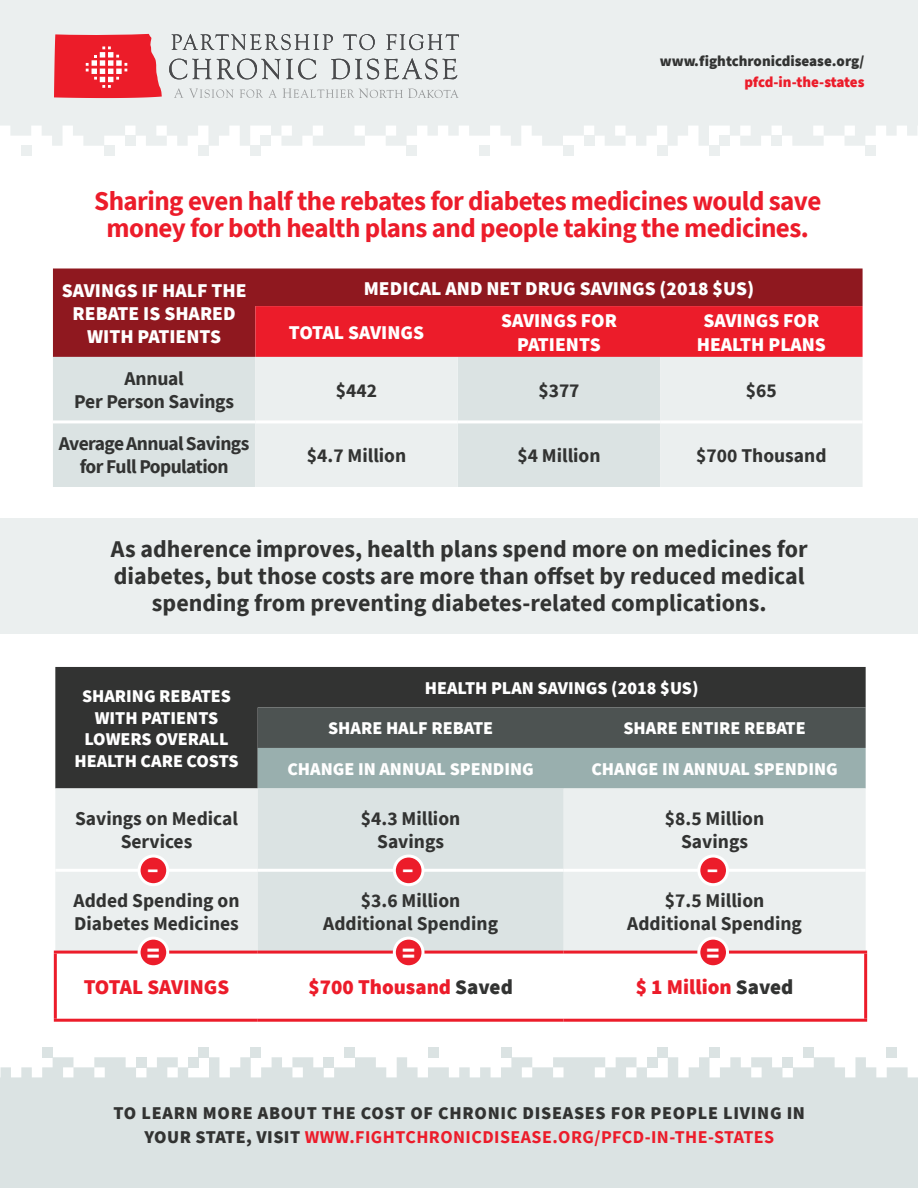
<style>
.page{position:relative;width:918px;height:1188px;background:#fff}
.page>*{position:absolute;margin:0;border:0;box-sizing:border-box;transform-origin:0 0}
.t1{font:700 27px/27px "Source Sans Pro";letter-spacing:-.02em;color:#ec1c2a;text-align:center}
.t2{font:700 24px/27px "Source Sans Pro";color:#323332;text-align:center}
.t3{font:900 24px "Source Sans Pro";color:#fff}
.t4{font:900 21px "Source Sans Pro";color:#ec1c2a}
.t5{font:700 19.5px/23.4px "Source Sans Pro";color:#323332;text-align:center}
.t6{font:900 19.5px/23.4px "Source Sans Pro";color:#fff;text-align:center}
.t7{font:700 19.5px/23.4px "Source Sans Pro";letter-spacing:-.03em;color:#323332;text-align:center}
.t8{font:900 18px/21.6px "Source Sans Pro";color:#fff;text-align:center}
.t9{font:900 18px/24px "Source Sans Pro";letter-spacing:.04em;color:#323332;text-align:center}
.t10{font:900 15px "Source Sans Pro";color:#323332}
.t11{font:900 15px "Source Sans Pro";letter-spacing:-.01em;color:#ec1c2a}
.s1{color:#323332}
.s2{font-weight:700;color:#ec1c2a}
</style>
<div class="page">
<svg style="left:0;top:112px;width:918px;height:34px;fill:#ebefef"></svg>
<div style="left:21px;top:146px;width:10px;height:10px;background:#ebefef"></div>
<div style="left:104px;top:146px;width:11px;height:10px;background:#ebefef"></div>
<div style="left:125px;top:136px;width:11px;height:10px;background:#ebefef"></div>
<div style="left:198px;top:146px;width:10px;height:10px;background:#ebefef"></div>
<div style="left:250px;top:146px;width:11px;height:10px;background:#ebefef"></div>
<div style="left:261px;top:136px;width:10px;height:10px;background:#ebefef"></div>
<div style="left:407px;top:146px;width:10px;height:10px;background:#ebefef"></div>
<div style="left:480px;top:146px;width:10px;height:10px;background:#ebefef"></div>
<div style="left:563px;top:146px;width:10px;height:10px;background:#ebefef"></div>
<div style="left:584px;top:136px;width:10px;height:10px;background:#ebefef"></div>
<div style="left:657px;top:146px;width:10px;height:10px;background:#ebefef"></div>
<div style="left:709px;top:146px;width:10px;height:10px;background:#ebefef"></div>
<div style="left:719px;top:136px;width:11px;height:10px;background:#ebefef"></div>
<div style="left:772px;top:136px;width:10px;height:10px;background:#ebefef"></div>
<div style="left:865px;top:146px;width:11px;height:10px;background:#ebefef"></div>
<div style="left:0;top:0;width:918px;height:112px;background:#ebefef"></div>
<div style="left:0;top:518px;width:918px;height:116px;background:#ebefef"></div>
<div style="left:55px;top:667px;width:811px;height:121px;background:#323332"></div>
<svg style="left:258px;top:707px;width:608px;height:81px;background:#73807f"></svg>
<div style="left:55px;top:788px;width:811px;height:163px;background:#ebefef"></div>
<div style="left:258px;top:788px;width:306px;height:163px;background:#dbe3e3"></div>
<svg style="left:57px;top:1018px;width:807px;height:1px"></svg>
<hr style="left:55px;top:869px;width:203px;height:3px;background:#fff">
<hr style="left:258px;top:869px;width:306px;height:3px;background:#fff">
<hr style="left:564px;top:869px;width:302px;height:3px;background:#fff">
<hr style="left:54px;top:951px;width:204px;height:3px;background:#ec1c2a">
<hr style="left:54px;top:954px;width:3px;height:65px;background:#ec1c2a">
<hr style="left:258px;top:951px;width:306px;height:3px;background:#ec1c2a">
<hr style="left:564px;top:951px;width:303px;height:3px;background:#ec1c2a">
<hr style="left:864px;top:954px;width:3px;height:65px;background:#ec1c2a">
<hr style="left:54px;top:1019px;width:204px;height:3px;background:#ec1c2a">
<hr style="left:258px;top:1019px;width:306px;height:3px;background:#ec1c2a">
<hr style="left:564px;top:1019px;width:303px;height:3px;background:#ec1c2a">
<div style="left:53px;top:268px;width:810px;height:89px;background:#8f181f"></div>
<div style="left:255px;top:306px;width:608px;height:51px;background:#ec1c2a"></div>
<div style="left:53px;top:357px;width:202px;height:130px;background:#dbe3e3"></div>
<svg style="left:255px;top:357px;width:608px;height:130px;background:#e5eaea"></svg>
<hr style="left:53px;top:420px;width:202px;height:3px;background:#fff">
<hr style="left:255px;top:420px;width:203px;height:3px;background:#fff">
<hr style="left:458px;top:420px;width:202px;height:3px;background:#fff">
<hr style="left:660px;top:420px;width:203px;height:3px;background:#fff">
<svg style="left:0;top:1057px;width:918px;height:31px;fill:#dbe3e3"></svg>
<div style="left:887px;top:1047px;width:10px;height:10px;background:#dbe3e3"></div>
<div style="left:803px;top:1047px;width:11px;height:10px;background:#dbe3e3"></div>
<div style="left:782px;top:1057px;width:11px;height:10px;background:#dbe3e3"></div>
<div style="left:710px;top:1047px;width:10px;height:10px;background:#dbe3e3"></div>
<div style="left:657px;top:1047px;width:11px;height:10px;background:#dbe3e3"></div>
<div style="left:647px;top:1057px;width:10px;height:10px;background:#dbe3e3"></div>
<div style="left:501px;top:1047px;width:10px;height:10px;background:#dbe3e3"></div>
<div style="left:428px;top:1047px;width:10px;height:10px;background:#dbe3e3"></div>
<div style="left:345px;top:1047px;width:10px;height:10px;background:#dbe3e3"></div>
<div style="left:324px;top:1057px;width:10px;height:10px;background:#dbe3e3"></div>
<div style="left:251px;top:1047px;width:10px;height:10px;background:#dbe3e3"></div>
<div style="left:199px;top:1047px;width:10px;height:10px;background:#dbe3e3"></div>
<div style="left:188px;top:1057px;width:11px;height:10px;background:#dbe3e3"></div>
<div style="left:136px;top:1057px;width:10px;height:10px;background:#dbe3e3"></div>
<div style="left:42px;top:1047px;width:11px;height:10px;background:#dbe3e3"></div>
<div style="left:0;top:1088px;width:918px;height:100px;background:#dbe3e3"></div>
<svg style="left:172px;top:34px;width:161px;height:16px"></svg>
<svg style="left:343px;top:34px;width:116px;height:16px"></svg>
<svg style="left:169px;top:58px;width:288px;height:21px"></svg>
<svg style="left:174px;top:88px;width:9px;height:10px"></svg>
<svg style="left:189px;top:88px;width:45px;height:10px"></svg>
<svg style="left:240px;top:89px;width:23px;height:9px"></svg>
<svg style="left:269px;top:89px;width:8px;height:9px"></svg>
<svg style="left:54px;top:34px;width:108px;height:64px;background:#ed3b46"></svg>
<svg style="left:283px;top:88px;width:176px;height:10px"></svg>
<div style="left:139px;top:856px;width:29px;height:29px;background:#ec1c2a;border-radius:50%"></div>
<div style="left:138px;top:855px;width:31px;height:31px;border:3px solid #fff;border-radius:50%"></div>
<div style="left:394px;top:856px;width:29px;height:29px;background:#ec1c2a;border-radius:50%"></div>
<div style="left:393px;top:855px;width:32px;height:31px;border:3px solid #fff;border-radius:50%"></div>
<div style="left:699px;top:856px;width:29px;height:29px;background:#ec1c2a;border-radius:50%"></div>
<div style="left:697px;top:855px;width:32px;height:31px;border:3px solid #fff;border-radius:50%"></div>
<div style="left:139px;top:938px;width:29px;height:29px;background:#ec1c2a;border-radius:50%"></div>
<div style="left:138px;top:937px;width:31px;height:31px;border:3px solid #fff;border-radius:50%"></div>
<div style="left:394px;top:938px;width:29px;height:29px;background:#ec1c2a;border-radius:50%"></div>
<div style="left:393px;top:937px;width:32px;height:31px;border:3px solid #fff;border-radius:50%"></div>
<div style="left:699px;top:938px;width:29px;height:29px;background:#ec1c2a;border-radius:50%"></div>
<div style="left:697px;top:937px;width:32px;height:31px;border:3px solid #fff;border-radius:50%"></div>
<p class="t10" style="left:660px;top:51px;width:206px">www.fightchronicdisease.org/</p>
<p class="t11" style="left:744px;top:72px;width:122px">pfcd-in-the-states</p>
<h1 class="t1" style="left:94px;top:187px;width:729px">Sharing even half the rebates for diabetes medicines would save money for both health plans and people taking the medicines.</h1>
<p class="t6" style="left:62px;top:278px;width:186px">SAVINGS IF HALF THE<br>REBATE IS SHARED<br>WITH PATIENTS</p>
<p class="t6" style="left:364px;top:276px;width:392px">MEDICAL AND NET DRUG SAVINGS (2018 $US)</p>
<p class="t6" style="left:289px;top:320px;width:137px">TOTAL SAVINGS</p>
<p class="t6" style="left:501px;top:309px;width:117px">SAVINGS FOR<br>PATIENTS</p>
<p class="t6" style="left:697px;top:309px;width:131px">SAVINGS FOR<br>HEALTH PLANS</p>
<p class="t5" style="left:74px;top:367px;width:161px">Annual<br>Per Person Savings</p>
<p class="t5" style="left:336px;top:378px;width:43px">$442</p>
<p class="t5" style="left:538px;top:378px;width:43px">$377</p>
<p class="t5" style="left:746px;top:378px;width:32px">$65</p>
<p class="t7" style="left:59px;top:432px;width:192px">Average Annual Savings for Full Population</p>
<p class="t5" style="left:307px;top:443px;width:101px">$4.7 Million</p>
<p class="t5" style="left:517px;top:443px;width:85px">$4 Million</p>
<p class="t5" style="left:696px;top:443px;width:132px">$700 Thousand</p>
<p class="t2" style="left:111px;top:535px;width:698px">As adherence improves, health plans spend more on medicines for diabetes, but those costs are more than offset by reduced medical spending from preventing diabetes-related complications.</p>
<p class="t8" style="left:74px;top:685px;width:166px">SHARING REBATES<br>WITH PATIENTS<br>LOWERS OVERALL<br>HEALTH CARE COSTS</p>
<p class="t8" style="left:425px;top:677px;width:275px">HEALTH PLAN SAVINGS (2018 $US)</p>
<p class="t8" style="left:328px;top:717px;width:167px">SHARE HALF REBATE</p>
<p class="t8" style="left:623px;top:717px;width:184px">SHARE ENTIRE REBATE</p>
<p class="t8" style="left:287px;top:758px;width:248px">CHANGE IN ANNUAL SPENDING</p>
<p class="t8" style="left:591px;top:758px;width:248px">CHANGE IN ANNUAL SPENDING</p>
<p class="t5" style="left:75px;top:807px;width:164px">Savings on Medical<br>Services</p>
<p class="t5" style="left:361px;top:807px;width:101px">$4.3 Million<br>Savings</p>
<p class="t5" style="left:665px;top:807px;width:101px">$8.5 Million<br>Savings</p>
<p class="t3" style="left:147px;top:852px;width:13px">–</p>
<p class="t3" style="left:402px;top:852px;width:13px">–</p>
<p class="t3" style="left:707px;top:852px;width:13px">–</p>
<p class="t5" style="left:74px;top:888px;width:167px;text-align:left">Added Spending on<br>Diabetes Medicines</p>
<p class="t5" style="left:323px;top:888px;width:176px">$3.6 Million<br>Additional Spending</p>
<p class="t5" style="left:627px;top:888px;width:176px">$7.5 Million<br>Additional Spending</p>
<p class="t3" style="left:147px;top:936px;width:14px">=</p>
<p class="t3" style="left:402px;top:936px;width:14px">=</p>
<p class="t3" style="left:707px;top:936px;width:14px">=</p>
<p class="t4" style="left:84px;top:973px;width:147px">TOTAL SAVINGS</p>
<p class="t4" style="left:308px;top:973px;width:206px">$700 Thousand <span class="s1">Saved</span></p>
<p class="t4" style="left:636px;top:973px;width:159px">$ 1 Million <span class="s1">Saved</span></p>
<p class="t9" style="left:114px;top:1101px;width:693px">TO LEARN MORE ABOUT THE COST OF CHRONIC DISEASES FOR PEOPLE LIVING IN<br>YOUR STATE, VISIT <span class="s2">WWW.FIGHTCHRONICDISEASE.ORG/PFCD-IN-THE-STATES</span></p>
</div>
